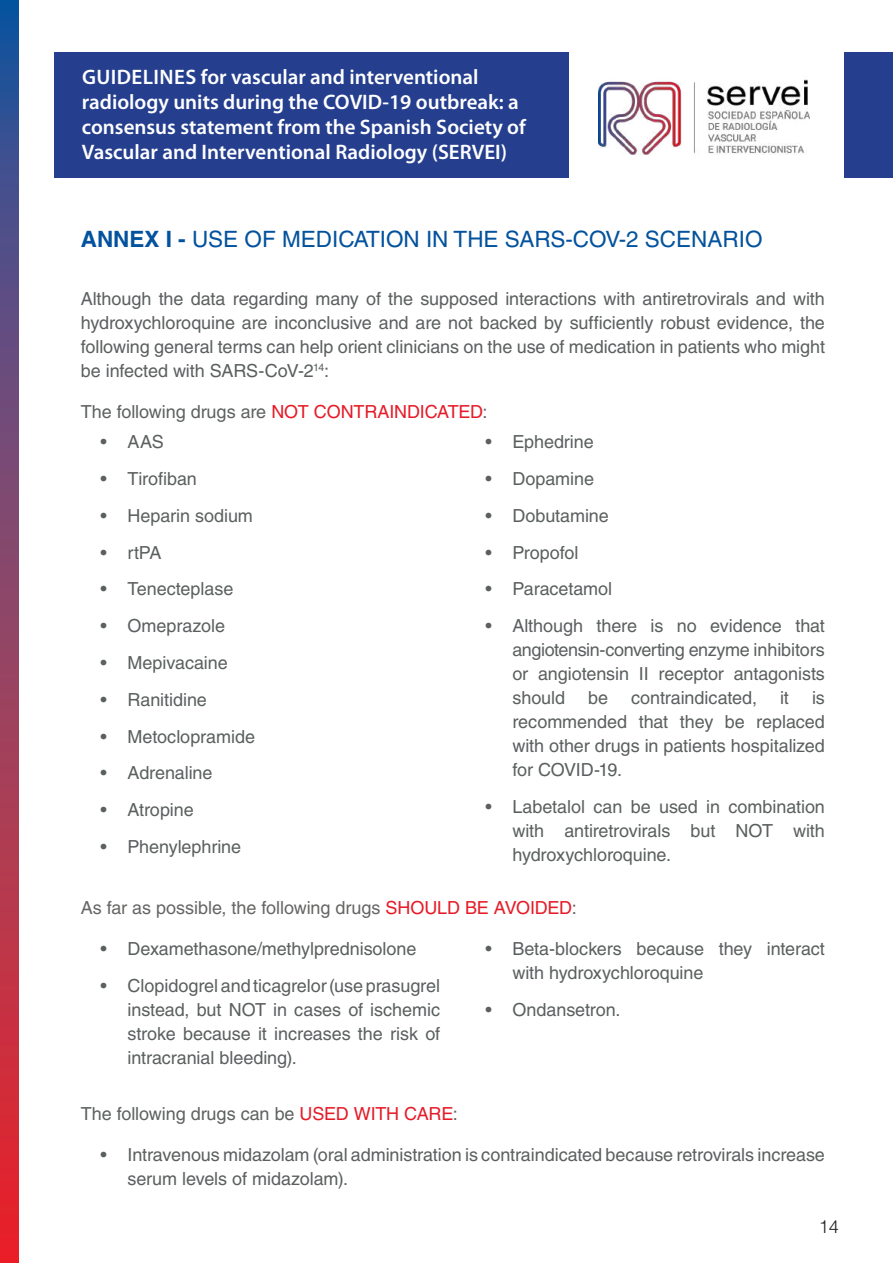
<style>
.page{position:relative;width:893px;height:1263px;background:#fff}
.page>*{position:absolute;margin:0;border:0;box-sizing:border-box;transform-origin:0 0}
.t1{font:22.5px "Helvetica LT Std";color:#03529d}
.t2{font:600 21px/25.2px "Myriad Pro";color:#fff}
.t3{font:18px/24px "Helvetica LT Std";letter-spacing:-.005em;color:#5b5f5f;text-align:justify}
.t4{font:18px "Helvetica LT Std";letter-spacing:-.005em;color:#5d6160}
.t5{font:18px "Helvetica LT Std";letter-spacing:-.005em;color:#656664}
.t6{font:300 18px "Helvetica LT Std";color:#231f20}
.s1{font-weight:700}
.s2{color:#e51c28}
.s3{color:#5d6160}
</style>
<div class="page">
<div style="left:54px;top:52px;width:839px;height:126px;background:#253f8e"></div>
<svg style="left:0;top:0;width:18px;height:1263px"></svg>
<div style="left:570px;top:52px;width:274px;height:127px;background:#fff"></div>
<img style="left:598px;top:79px;width:212px;height:76px">
<p class="t2" style="left:82px;top:64px;width:445px">GUIDELINES for vascular and interventional radiology units during the COVID-19 outbreak: a consensus statement from the Spanish Society of Vascular and Interventional Radiology (SERVEI)</p>
<p class="t1" style="left:81px;top:226px;width:683px"><span class="s1">ANNEX I -</span> USE OF MEDICATION IN THE SARS-COV-2 SCENARIO</p>
<p class="t3" style="left:81px;top:286px;width:746px">Although the data regarding many of the supposed interactions with antiretrovirals and with hydroxychloroquine are inconclusive and are not backed by sufficiently robust evidence, the following general terms can help orient clinicians on the use of medication in patients who might be infected with SARS-CoV-2<sup>14</sup>:</p>
<p class="t4" style="left:81px;top:401px;width:408px">The following drugs are <span class="s2">NOT CONTRAINDICATED</span>:</p>
<p class="t3" style="left:101px;top:430px;width:65px">• AAS</p>
<p class="t3" style="left:101px;top:467px;width:98px">• Tirofiban</p>
<p class="t3" style="left:101px;top:504px;width:154px">• Heparin sodium</p>
<p class="t3" style="left:101px;top:540px;width:63px">• rtPA</p>
<p class="t3" style="left:101px;top:577px;width:134px">• Tenecteplase</p>
<p class="t3" style="left:101px;top:614px;width:126px">• Omeprazole</p>
<p class="t3" style="left:101px;top:651px;width:129px">• Mepivacaine</p>
<p class="t3" style="left:101px;top:687px;width:108px">• Ranitidine</p>
<p class="t3" style="left:101px;top:724px;width:156px">• Metoclopramide</p>
<p class="t3" style="left:101px;top:761px;width:114px">• Adrenaline</p>
<p class="t3" style="left:101px;top:798px;width:95px">• Atropine</p>
<p class="t3" style="left:101px;top:834px;width:142px">• Phenylephrine</p>
<p class="t3" style="left:485px;top:430px;width:110px">• Ephedrine</p>
<p class="t3" style="left:485px;top:467px;width:110px">• Dopamine</p>
<p class="t3" style="left:485px;top:504px;width:125px">• Dobutamine</p>
<p class="t3" style="left:485px;top:540px;width:95px">• Propofol</p>
<p class="t3" style="left:485px;top:577px;width:128px">• Paracetamol</p>
<p class="t3" style="left:512px;top:614px;width:314px;text-indent:-27px">• Although there is no evidence that angiotensin-converting enzyme inhibitors or angiotensin II receptor antagonists should</p>
<p class="t3" style="left:512px;top:686px;width:314px;text-indent:300px">is recommended that they be replaced with other drugs in patients hospitalized for COVID-19.</p>
<p class="t3" style="left:512px;top:795px;width:314px;text-indent:-27px">• Labetalol can be used in combination with antiretrovirals but NOT with hydroxychloroquine.</p>
<p class="t5" style="left:81px;top:898px;width:497px">As far as possible, the following drugs <span class="s2">SHOULD BE AVOIDED</span><span class="s3">:</span></p>
<p class="t3" style="left:101px;top:936px;width:317px">• Dexamethasone/methylprednisolone</p>
<p class="t3" style="left:128px;top:973px;width:314px;text-indent:-27px">• Clopidogrel and ticagrelor (use prasugrel instead, but NOT in cases of ischemic stroke because it increases the risk of intracranial bleeding).</p>
<p class="t3" style="left:588px;top:686px;width:21px">be</p>
<p class="t3" style="left:631px;top:686px;width:127px">contraindicated,</p>
<p class="t3" style="left:780px;top:686px;width:10px">it</p>
<p class="t3" style="left:512px;top:936px;width:314px;text-indent:-27px">• Beta-blockers because they interact with hydroxychloroquine</p>
<p class="t3" style="left:485px;top:997px;width:137px">• Ondansetron.</p>
<p class="t4" style="left:81px;top:1103px;width:379px">The following drugs can be <span class="s2">USED WITH CARE</span>:</p>
<p class="t3" style="left:128px;top:1142px;width:699px;text-indent:-27px">• Intravenous midazolam (oral administration is contraindicated because retrovirals increase serum levels of midazolam).</p>
<p class="t6" style="left:819px;top:1216px;width:22px">14</p>
</div>
